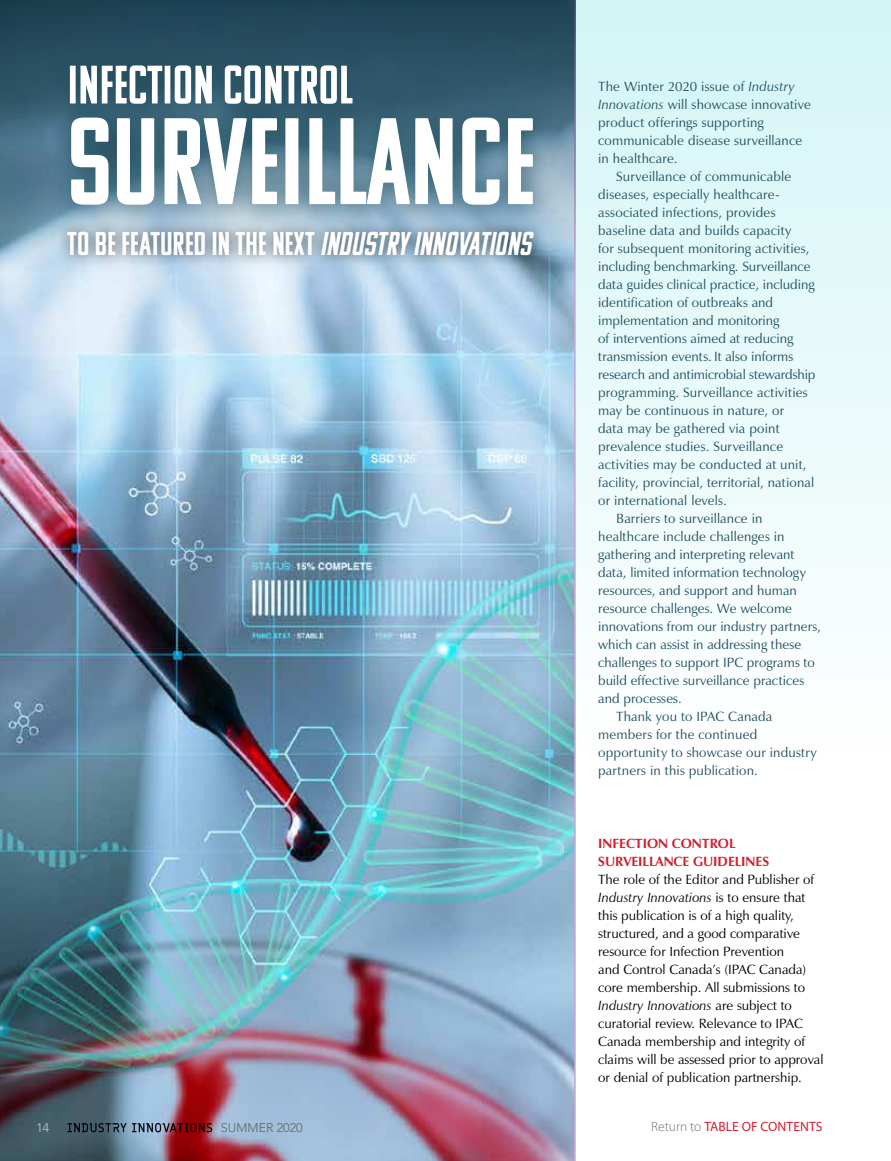
<style>
.page{position:relative;width:891px;height:1161px;background:#fff}
.page>*{position:absolute;margin:0;border:0;box-sizing:border-box;transform-origin:0 0}
.t1{font:122.7px "Komu A";color:#fff}
.t2{font:54px "Komu A";color:#fff}
.t3{font:33px "Komu A";color:#fff}
.t4{font:13.5px/18px "Zapf Humanist 601 BT";letter-spacing:.01em;color:#214f5f}
.t5{font:13.5px/18px "Zapf Humanist 601 BT";color:#000}
.t6{font:700 13.5px/18px "Zapf Humanist 601 BT";color:#d0202e}
.t7{font:13.5px "Zapf Humanist 601 BT";letter-spacing:-.01em;color:#214f5f}
.t8{font:13.5px "Myriad Pro";letter-spacing:.01em;color:#d0202e}
.t9{font:12.6px "Avenir";color:#bcbec0}
.t10{font:300 12.45px "Avenir";color:#636466}
.s1{font-style:italic}
.s2{font-weight:300;color:#6d6e71}
</style>
<div class="page">
<img style="left:0;top:272px;width:576px;height:889px">
<div style="left:576px;top:0;width:315px;height:762px;background:linear-gradient(to bottom,#d3f5f6,#fff)"></div>
<svg style="left:0;top:0;width:576px;height:272px;background:#436679"></svg>
<div style="left:45px;top:41px;width:512px;height:188px;background:#214f5f;opacity:.75"></div>
<div style="left:56px;top:220px;width:489px;height:47px;background:#000;opacity:.55"></div>
<svg style="left:68px;top:1123px;width:144px;height:9px"></svg>
<h2 class="t2" style="left:68px;top:57px;width:287px">INFECTION CONTROL</h2>
<h1 class="t1" style="left:68px;top:98px;width:470px">SURVEILLANCE</h1>
<h3 class="t3" style="left:68px;top:227px;width:471px">T O B E F E A T U R E D IN T HE NE X T <span class="s1">INDUSTRYINNOVATIONS</span></h3>
<p class="t9" style="left:36px;top:1121px;width:15px">14</p>
<p class="t10" style="left:221px;top:1121px;width:83px">SUMMER 2020</p>
<p class="t4" style="left:598px;top:78px;width:214px">The Winter 2020 issue of <span class="s1">Industry<br>Innovations</span> will showcase innovative product offerings supporting communicable disease surveillance in healthcare.</p>
<p class="t4" style="left:616px;top:168px;width:176px">Surveillance of communicable</p>
<p class="t4" style="left:598px;top:186px;width:183px">diseases, especially healthcare-</p>
<p class="t4" style="left:598px;top:204px;width:179px">associated infections, provides</p>
<p class="t4" style="left:598px;top:222px;width:195px">baseline data and builds capacity</p>
<p class="t4" style="left:598px;top:240px;width:213px">for subsequent monitoring activities,</p>
<p class="t4" style="left:598px;top:258px;width:214px">including benchmarking. Surveillance</p>
<p class="t4" style="left:598px;top:276px;width:218px">data guides clinical practice, including</p>
<p class="t4" style="left:598px;top:294px;width:177px">identification of outbreaks and</p>
<p class="t4" style="left:598px;top:312px;width:183px">implementation and monitoring</p>
<p class="t4" style="left:598px;top:330px;width:197px">of interventions aimed at reducing</p>
<p class="t4" style="left:598px;top:348px;width:197px">transmission events. It also informs</p>
<p class="t7" style="left:598px;top:366px;width:219px">research and antimicrobial stewardship</p>
<p class="t4" style="left:598px;top:384px;width:211px">programming. Surveillance activities</p>
<p class="t4" style="left:598px;top:402px;width:188px">may be continuous in nature, or</p>
<p class="t4" style="left:598px;top:420px;width:183px">data may be gathered via point</p>
<p class="t4" style="left:598px;top:438px;width:187px">prevalence studies. Surveillance</p>
<p class="t4" style="left:598px;top:456px;width:210px">activities may be conducted at unit,</p>
<p class="t4" style="left:598px;top:474px;width:218px">facility, provincial, territorial, national</p>
<p class="t4" style="left:598px;top:492px;width:130px">or international levels.</p>
<p class="t4" style="left:616px;top:510px;width:148px">Barriers to surveillance in</p>
<p class="t4" style="left:598px;top:528px;width:188px">healthcare include challenges in</p>
<p class="t4" style="left:598px;top:546px;width:198px">gathering and interpreting relevant</p>
<p class="t4" style="left:598px;top:564px;width:209px">data, limited information technology</p>
<p class="t4" style="left:598px;top:582px;width:200px">resources, and support and human</p>
<p class="t4" style="left:598px;top:600px;width:195px">resource challenges. We welcome</p>
<p class="t4" style="left:598px;top:618px;width:224px">innovations from our industry partners,</p>
<p class="t4" style="left:598px;top:636px;width:205px">which can assist in addressing these</p>
<p class="t4" style="left:598px;top:654px;width:218px">challenges to support IPC programs to</p>
<p class="t4" style="left:598px;top:672px;width:208px">build effective surveillance practices</p>
<p class="t4" style="left:598px;top:690px;width:85px">and processes.</p>
<p class="t4" style="left:616px;top:708px;width:158px">Thank you to IPAC Canada</p>
<p class="t4" style="left:598px;top:726px;width:161px">members for the continued</p>
<p class="t4" style="left:598px;top:744px;width:220px">opportunity to showcase our industry</p>
<p class="t4" style="left:598px;top:762px;width:161px">partners in this publication.</p>
<p class="t6" style="left:598px;top:834px;width:173px">INFECTION CONTROL<br>SURVEILLANCE GUIDELINES</p>
<p class="t5" style="left:598px;top:870px;width:227px">The role of the Editor and Publisher of <span class="s1">Industry Innovations</span> is to ensure that this publication is of a high quality, structured, and a good comparative resource for Infection Prevention<br>and Control Canada’s (IPAC Canada) core membership. All submissions to <span class="s1">Industry Innovations</span> are subject to curatorial review. Relevance to IPAC Canada membership and integrity of claims will be assessed prior to approval or denial of publication partnership.</p>
<p class="t8" style="left:651px;top:1118px;width:173px"><span class="s2">Return to</span> TABLE OF CONTENTS</p>
</div>
